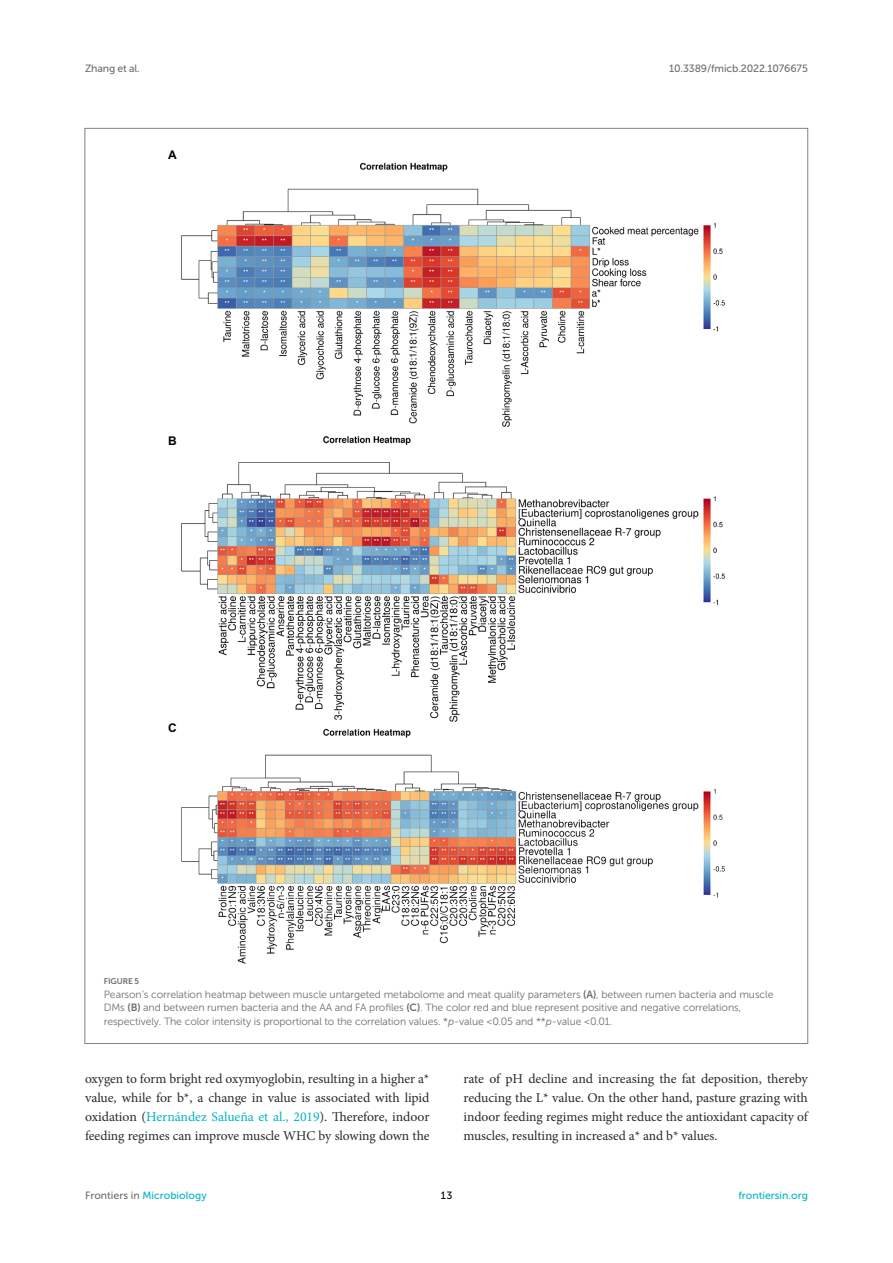
<style>
.page{position:relative;width:893px;height:1263px;background:#fff}
.page>*{position:absolute;margin:0;border:0;box-sizing:border-box;transform-origin:0 0}
.TEXT{font:13.5px/18.8px "Minion Pro";letter-spacing:-.005em;color:#2b2b2a;text-align:justify}
.t1{font:700 12px "Arial";color:#000}
.FIG_LEG{font:10.5px/13.5px "Museo Sans 300";letter-spacing:-.01em;color:#706f70}
.t2{font:10.5px "Museo Sans 500";color:#00b4c4}
.t3{font:10.5px "Museo Sans 500";letter-spacing:-.015em;color:#706f70}
.t4{font:10.5px "Museo Sans 500";color:#000}
.FIG_HD{font:8.25px "Museo Sans 700";letter-spacing:-.01em;color:#706f70}
.s1{font-family:"Museo Sans 700"}
.s2{font-style:italic}
.s3{color:#00b4c4}
.s4{color:#706f70}
</style>
<div class="page">
<img style="left:181px;top:162px;width:545px;height:802px">
<p class="t3" style="left:85px;top:63px;width:56px">Zhang et al.</p>
<p class="t3" style="left:669px;top:63px;width:140px">10.3389/fmicb.2022.1076675</p>
<p class="t1" style="left:168px;top:146px;width:10px">A</p>
<p class="t1" style="left:168px;top:432px;width:10px">B</p>
<p class="t1" style="left:168px;top:719px;width:10px">C</p>
<p class="FIG_HD" style="left:104px;top:977px;width:37px">FIGURE 5</p>
<p class="FIG_LEG" style="left:104px;top:987px;width:671px">Pearson’s correlation heatmap between muscle untargeted metabolome and meat quality parameters <span class="s1">(A)</span>, between rumen bacteria and muscle<br>DMs <span class="s1">(B)</span> and between rumen bacteria and the AA and FA profiles <span class="s1">(C)</span>. The color red and blue represent positive and negative correlations, respectively. The color intensity is proportional to the correlation values. *<span class="s2">p</span>-value &lt;0.05 and **<span class="s2">p</span>-value &lt;0.01.</p>
<p class="TEXT" style="left:85px;top:1070px;width:346px">oxygen to form bright red oxymyoglobin, resulting in a higher a* value, while for b*, a change in value is associated with lipid oxidation (<span class="s3">Hernández Salueña et al., 2019</span>). Therefore, indoor feeding regimes can improve muscle WHC by slowing down the</p>
<p class="TEXT" style="left:463px;top:1070px;width:346px">rate of pH decline and increasing the fat deposition, thereby reducing the L* value. On the other hand, pasture grazing with indoor feeding regimes might reduce the antioxidant capacity of muscles, resulting in increased a* and b* values.</p>
<p class="t2" style="left:85px;top:1190px;width:123px"><span class="s4">Frontiers in</span> Microbiology</p>
<p class="t4" style="left:441px;top:1190px;width:13px">13</p>
<p class="t2" style="left:738px;top:1190px;width:71px">frontiersin.org</p>
</div>
